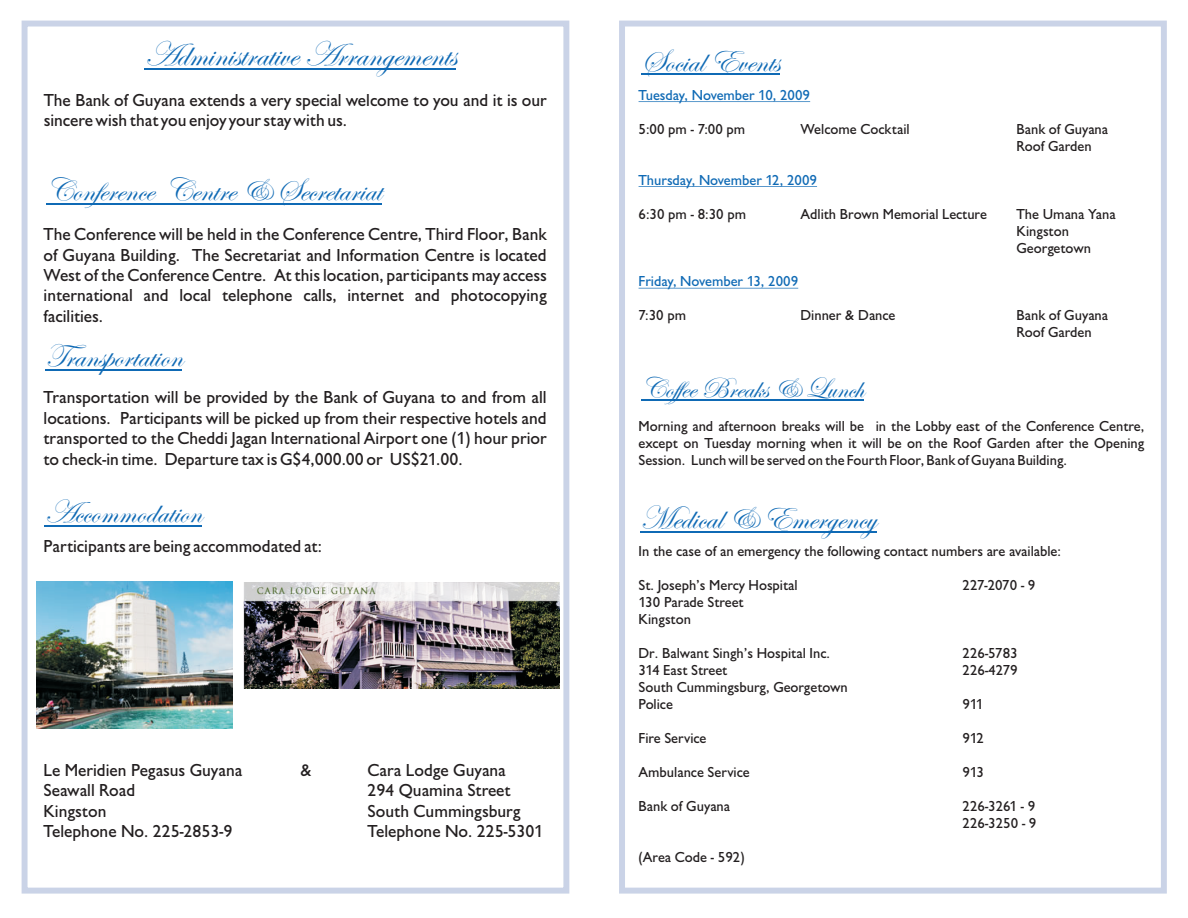
<style>
.page{position:relative;width:1188px;height:918px;background:#fff}
.page>*{position:absolute;margin:0;border:0;box-sizing:border-box;transform-origin:0 0}
.t1{font:35.25px "Edwardian Script ITC";color:#0f6ab5}
.t2{font:33px "Edwardian Script ITC";color:#0f6ab5}
.t3{font:29.4px "Edwardian Script ITC";color:#0f6ab5}
.t4{font:18px/20.4px "Chantilly";color:#231f20;text-align:justify}
.t5{font:15px/17px "Chantilly";color:#231f20}
.t6{font:15px "Chantilly";color:#0f6ab5}
</style>
<div class="page">
<div style="left:619px;top:21px;width:548px;height:873px;border:6px solid #cad3e7"></div>
<div style="left:22px;top:21px;width:547px;height:873px;border:6px solid #cad3e7"></div>
<hr style="left:144px;top:68px;width:312px;height:1px;background:#0f6ab5">
<hr style="left:46px;top:203px;width:335px;height:2px;background:#0f6ab5">
<hr style="left:45px;top:525px;width:157px;height:2px;background:#0f6ab5">
<hr style="left:45px;top:369px;width:137px;height:1px;background:#0f6ab5">
<img style="left:244px;top:583px;width:315px;height:105px">
<img style="left:37px;top:581px;width:195px;height:147px">
<hr style="left:641px;top:74px;width:139px;height:1px;background:#0f6ab5">
<hr style="left:639px;top:101px;width:171px;height:1px;background:#0f6ab5">
<hr style="left:639px;top:186px;width:178px;height:1px;background:#0f6ab5">
<hr style="left:639px;top:288px;width:159px;height:1px;background:#0f6ab5">
<hr style="left:641px;top:399px;width:223px;height:2px;background:#0f6ab5">
<hr style="left:640px;top:531px;width:236px;height:1px;background:#0f6ab5">
<h1 class="t1" style="left:144px;top:35px;width:313px">Administrative Arrangements</h1>
<p class="t4" style="left:44px;top:90px;width:505px">The Bank of Guyana extends a very special welcome to you and it is our sincere wish that you enjoy yourstaywith us.</p>
<h2 class="t2" style="left:46px;top:172px;width:337px">Conference Centre &amp; Secretariat</h2>
<p class="t4" style="left:44px;top:224px;width:505px">The Conference will be held in the Conference Centre, Third Floor, Bank of Guyana Building. The Secretariat and Information Centre is located West of the Conference Centre. At this location, participants may access international and local telephone calls, internet and photocopying facilities.</p>
<h2 class="t2" style="left:45px;top:338px;width:138px">Transportation</h2>
<p class="t4" style="left:44px;top:388px;width:505px">Transportation will be provided by the Bank of Guyana to and from all locations. Participants will be picked up from their respective hotels and transported to the Cheddi Jagan International Airport one (1) hour prior to check-in time. Departure tax is G$4,000.00 or US$21.00.</p>
<h2 class="t2" style="left:45px;top:494px;width:159px">Accommodation</h2>
<p class="t4" style="left:44px;top:536px;width:280px">Participants are being accommodated at:</p>
<p class="t4" style="left:44px;top:760px;width:200px">Le Meridien Pegasus Guyana</p>
<p class="t4" style="left:300px;top:760px;width:13px">&amp;</p>
<p class="t4" style="left:368px;top:760px;width:140px">Cara Lodge Guyana</p>
<p class="t4" style="left:44px;top:780px;width:93px">Seawall Road</p>
<p class="t4" style="left:368px;top:780px;width:144px">294 Quamina Street</p>
<p class="t4" style="left:44px;top:801px;width:64px">Kingston</p>
<p class="t4" style="left:368px;top:801px;width:155px">South Cummingsburg</p>
<p class="t4" style="left:44px;top:821px;width:190px">Telephone No. 225-2853-9</p>
<p class="t4" style="left:368px;top:821px;width:177px">Telephone No. 225-5301</p>
<h2 class="t2" style="left:641px;top:43px;width:140px">Social Events</h2>
<p class="t6" style="left:639px;top:87px;width:173px">Tuesday, November 10, 2009</p>
<p class="t5" style="left:639px;top:121px;width:108px">5:00 pm - 7:00 pm</p>
<p class="t5" style="left:801px;top:121px;width:111px">Welcome Cocktail</p>
<p class="t5" style="left:1017px;top:121px;width:93px">Bank of Guyana<br>Roof Garden</p>
<p class="t6" style="left:639px;top:172px;width:180px">Thursday, November 12, 2009</p>
<p class="t5" style="left:639px;top:205px;width:109px">6:30 pm - 8:30 pm</p>
<p class="t5" style="left:801px;top:205px;width:188px">Adlith Brown Memorial Lecture</p>
<p class="t5" style="left:1017px;top:205px;width:101px">The Umana Yana<br>Kingston<br>Georgetown</p>
<p class="t6" style="left:639px;top:273px;width:161px">Friday, November 13, 2009</p>
<p class="t5" style="left:639px;top:307px;width:49px">7:30 pm</p>
<p class="t5" style="left:801px;top:307px;width:96px">Dinner &amp; Dance</p>
<p class="t5" style="left:1017px;top:307px;width:93px">Bank of Guyana<br>Roof Garden</p>
<h3 class="t3" style="left:641px;top:372px;width:224px">Coffee Breaks &amp; Lunch</h3>
<p class="t5" style="left:639px;top:418px;width:507px;text-align:justify">Morning and afternoon breaks will be in the Lobby east of the Conference Centre, except on Tuesday morning when it will be on the Roof Garden after the Opening Session. Lunch will be served on the Fourth Floor, Bankof Guyana Building.</p>
<h2 class="t2" style="left:640px;top:500px;width:238px">Medical &amp; Emergency</h2>
<p class="t5" style="left:639px;top:543px;width:424px">In the case of an emergency the following contact numbers are available:</p>
<p class="t5" style="left:639px;top:577px;width:161px">St. Joseph’s Mercy Hospital</p>
<p class="t5" style="left:963px;top:577px;width:74px">227-2070 - 9</p>
<p class="t5" style="left:639px;top:594px;width:107px">130 Parade Street<br>Kingston</p>
<p class="t5" style="left:639px;top:645px;width:193px">Dr. Balwant Singh’s Hospital Inc.</p>
<p class="t5" style="left:963px;top:645px;width:57px">226-5783</p>
<p class="t5" style="left:639px;top:662px;width:90px">314 East Street</p>
<p class="t5" style="left:963px;top:662px;width:57px">226-4279</p>
<p class="t5" style="left:639px;top:679px;width:211px">South Cummingsburg, Georgetown<br>Police</p>
<p class="t5" style="left:963px;top:696px;width:22px">911</p>
<p class="t5" style="left:639px;top:730px;width:69px">Fire Service</p>
<p class="t5" style="left:963px;top:730px;width:23px">912</p>
<p class="t5" style="left:639px;top:764px;width:113px">Ambulance Service</p>
<p class="t5" style="left:963px;top:764px;width:23px">913</p>
<p class="t5" style="left:639px;top:798px;width:93px">Bank of Guyana</p>
<p class="t5" style="left:963px;top:798px;width:75px">226-3261 - 9<br>226-3250 - 9</p>
<p class="t5" style="left:639px;top:848px;width:108px">(Area Code - 592)</p>
</div>
